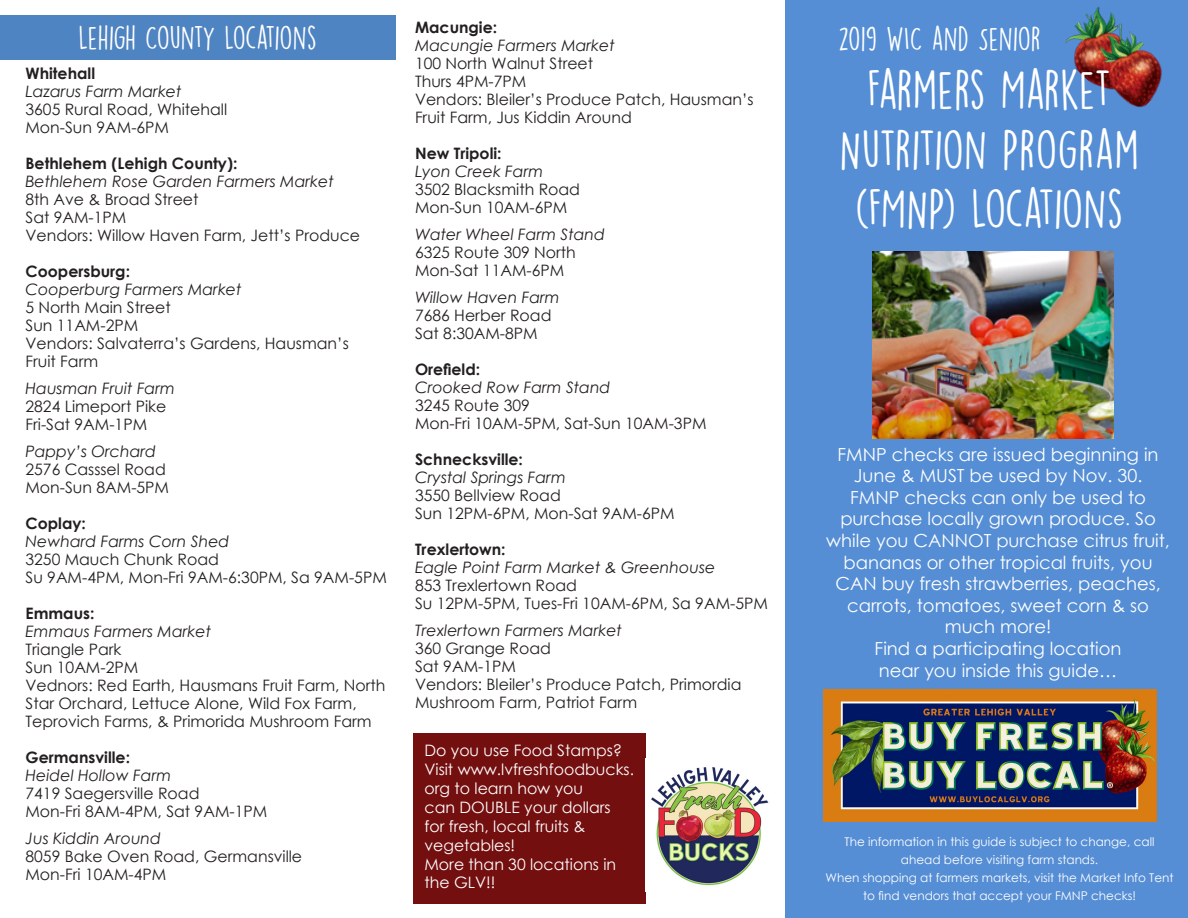
<style>
.page{position:relative;width:1188px;height:918px;background:#fff}
.page>*{position:absolute;margin:0;border:0;box-sizing:border-box;transform-origin:0 0}
.t1{font:49.5px/59.4px "DK Lemon Yellow Sun";color:#fff;text-align:center}
.t2{font:30px "DK Lemon Yellow Sun";letter-spacing:-.01em;color:#fff}
.t3{font:18px/21.6px "Century Gothic";color:#fff;text-align:center}
.t4{font:15.75px/18px "Century Gothic";color:#231f20}
.t5{font:italic 15.75px "Century Gothic";color:#231f20}
.t6{font:15.75px/18.9px "Century Gothic";color:#fff}
.t7{font:700 15.75px "Century Gothic";color:#231f20}
.t8{font:12px/18px "Century Gothic";color:#fff;text-align:center}
</style>
<div class="page">
<div style="left:413px;top:733px;width:233px;height:171px;background:#740f10"></div>
<div style="left:785px;top:0;width:403px;height:918px;background:#558ed5"></div>
<img style="left:872px;top:252px;width:242px;height:186px">
<img style="left:824px;top:690px;width:332px;height:131px">
<img style="left:1054px;top:1px;width:122px;height:121px">
<div style="left:0;top:15px;width:395px;height:44px;background:#4f84c2"></div>
<img style="left:651px;top:767px;width:118px;height:119px">
<p class="t2" style="left:79px;top:19px;width:240px">LEHIGH COUNTY LOCATIONS</p>
<p class="t7" style="left:26px;top:62px;width:71px">Whitehall</p>
<p class="t5" style="left:26px;top:81px;width:158px">Lazarus Farm Market</p>
<p class="t4" style="left:26px;top:101px;width:203px">3605 Rural Road, Whitehall</p>
<p class="t4" style="left:26px;top:119px;width:145px">Mon-Sun 9AM-6PM</p>
<p class="t7" style="left:26px;top:152px;width:213px">Bethlehem (Lehigh County):</p>
<p class="t5" style="left:26px;top:171px;width:310px">Bethlehem Rose Garden Farmers Market</p>
<p class="t4" style="left:26px;top:191px;width:175px">8th Ave &amp; Broad Street</p>
<p class="t4" style="left:26px;top:209px;width:102px">Sat 9AM-1PM</p>
<p class="t4" style="left:26px;top:227px;width:336px">Vendors: Willow Haven Farm, Jett’s Produce</p>
<p class="t7" style="left:26px;top:260px;width:106px">Coopersburg:</p>
<p class="t5" style="left:26px;top:279px;width:217px">Cooperburg Farmers Market</p>
<p class="t4" style="left:26px;top:299px;width:147px">5 North Main Street</p>
<p class="t4" style="left:26px;top:317px;width:114px">Sun 11AM-2PM</p>
<p class="t4" style="left:26px;top:335px;width:325px">Vendors: Salvaterra’s Gardens, Hausman’s</p>
<p class="t4" style="left:26px;top:353px;width:74px">Fruit Farm</p>
<p class="t5" style="left:26px;top:378px;width:151px">Hausman Fruit Farm</p>
<p class="t4" style="left:26px;top:398px;width:142px">2824 Limeport Pike</p>
<p class="t4" style="left:26px;top:416px;width:123px">Fri-Sat 9AM-1PM</p>
<p class="t5" style="left:26px;top:441px;width:132px">Pappy’s Orchard</p>
<p class="t4" style="left:26px;top:461px;width:142px">2576 Casssel Road</p>
<p class="t4" style="left:26px;top:479px;width:145px">Mon-Sun 8AM-5PM</p>
<p class="t7" style="left:26px;top:512px;width:62px">Coplay:</p>
<p class="t5" style="left:26px;top:531px;width:205px">Newhard Farms Corn Shed</p>
<p class="t4" style="left:26px;top:551px;width:195px">3250 Mauch Chunk Road</p>
<p class="t4" style="left:26px;top:569px;width:363px">Su 9AM-4PM, Mon-Fri 9AM-6:30PM, Sa 9AM-5PM</p>
<p class="t7" style="left:26px;top:602px;width:70px">Emmaus:</p>
<p class="t5" style="left:26px;top:621px;width:187px">Emmaus Farmers Market</p>
<p class="t4" style="left:26px;top:641px;width:98px">Triangle Park</p>
<p class="t4" style="left:26px;top:659px;width:114px">Sun 10AM-2PM</p>
<p class="t4" style="left:26px;top:677px;width:362px">Vednors: Red Earth, Hausmans Fruit Farm, North<br>Star Orchard, Lettuce Alone, Wild Fox Farm,<br>Teprovich Farms, &amp; Primorida Mushroom Farm</p>
<p class="t7" style="left:26px;top:746px;width:106px">Germansville:</p>
<p class="t5" style="left:26px;top:765px;width:147px">Heidel Hollow Farm</p>
<p class="t4" style="left:26px;top:785px;width:175px">7419 Saegersville Road</p>
<p class="t4" style="left:26px;top:803px;width:243px">Mon-Fri 8AM-4PM, Sat 9AM-1PM</p>
<p class="t5" style="left:26px;top:828px;width:137px">Jus Kiddin Around</p>
<p class="t4" style="left:26px;top:848px;width:278px">8059 Bake Oven Road, Germansville</p>
<p class="t4" style="left:26px;top:866px;width:142px">Mon-Fri 10AM-4PM</p>
<p class="t7" style="left:415px;top:15px;width:84px">Macungie:</p>
<p class="t5" style="left:415px;top:34px;width:201px">Macungie Farmers Market</p>
<p class="t4" style="left:415px;top:54px;width:180px">100 North Walnut Street</p>
<p class="t4" style="left:415px;top:72px;width:113px">Thurs 4PM-7PM</p>
<p class="t4" style="left:415px;top:90px;width:340px">Vendors: Bleiler’s Produce Patch, Hausman’s<br>Fruit Farm, Jus Kiddin Around</p>
<p class="t7" style="left:415px;top:141px;width:88px">New Tripoli:</p>
<p class="t5" style="left:415px;top:160px;width:130px">Lyon Creek Farm</p>
<p class="t4" style="left:415px;top:180px;width:167px">3502 Blacksmith Road</p>
<p class="t4" style="left:415px;top:198px;width:154px">Mon-Sun 10AM-6PM</p>
<p class="t5" style="left:415px;top:223px;width:191px">Water Wheel Farm Stand</p>
<p class="t4" style="left:415px;top:243px;width:162px">6325 Route 309 North</p>
<p class="t4" style="left:415px;top:261px;width:151px">Mon-Sat 11AM-6PM</p>
<p class="t5" style="left:415px;top:286px;width:146px">Willow Haven Farm</p>
<p class="t4" style="left:415px;top:306px;width:138px">7686 Herber Road</p>
<p class="t4" style="left:415px;top:324px;width:124px">Sat 8:30AM-8PM</p>
<p class="t7" style="left:415px;top:357px;width:67px">Orefield:</p>
<p class="t5" style="left:415px;top:376px;width:197px">Crooked Row Farm Stand</p>
<p class="t4" style="left:415px;top:396px;width:116px">3245 Route 309</p>
<p class="t4" style="left:415px;top:414px;width:293px">Mon-Fri 10AM-5PM, Sat-Sun 10AM-3PM</p>
<p class="t7" style="left:415px;top:447px;width:110px">Schnecksville:</p>
<p class="t5" style="left:415px;top:466px;width:152px">Crystal Springs Farm</p>
<p class="t4" style="left:415px;top:486px;width:147px">3550 Bellview Road</p>
<p class="t4" style="left:415px;top:504px;width:261px">Sun 12PM-6PM, Mon-Sat 9AM-6PM</p>
<p class="t7" style="left:415px;top:537px;width:92px">Trexlertown:</p>
<p class="t5" style="left:415px;top:556px;width:302px">Eagle Point Farm Market &amp; Greenhouse</p>
<p class="t4" style="left:415px;top:576px;width:164px">853 Trexlertown Road</p>
<p class="t4" style="left:415px;top:594px;width:354px">Su 12PM-5PM, Tues-Fri 10AM-6PM, Sa 9AM-5PM</p>
<p class="t5" style="left:415px;top:619px;width:208px">Trexlertown Farmers Market</p>
<p class="t4" style="left:415px;top:639px;width:138px">360 Grange Road</p>
<p class="t4" style="left:415px;top:657px;width:102px">Sat 9AM-1PM</p>
<p class="t4" style="left:415px;top:675px;width:328px">Vendors: Bleiler’s Produce Patch, Primordia<br>Mushroom Farm, Patriot Farm</p>
<p class="t6" style="left:424px;top:741px;width:199px">Do you use Food Stamps?</p>
<p class="t6" style="left:424px;top:760px;width:211px">Visit www.lvfreshfoodbucks. org to learn how you<br>can DOUBLE your dollars for fresh, local fruits &amp; vegetables!</p>
<p class="t6" style="left:424px;top:854px;width:193px">More than 30 locations in the GLV!!</p>
<p class="t2" style="left:838px;top:21px;width:204px">2019 WIC AND SENIOR</p>
<p class="t1" style="left:839px;top:60px;width:301px">FARMERS MARKET<br>NUTRITION PROGRAM (FMNP) LOCATIONS</p>
<p class="t3" style="left:838px;top:443px;width:323px">FMNP checks are issued beginning in<br>June &amp; MUST be used by Nov. 30.</p>
<p class="t3" style="left:826px;top:486px;width:345px">FMNP checks can only be used to purchase locally grown produce. So while you CANNOT purchase citrus fruit, bananas or other tropical fruits, you<br>CAN buy fresh strawberries, peaches, carrots, tomatoes, sweet corn &amp; so much more!</p>
<p class="t3" style="left:875px;top:637px;width:248px">Find a participating location</p>
<p class="t3" style="left:879px;top:659px;width:240px">near you inside this guide…</p>
<p class="t8" style="left:845px;top:833px;width:311px">The information in this guide is subject to change, call ahead before visiting farm stands.</p>
<p class="t8" style="left:826px;top:869px;width:350px">When shopping at farmers markets, visit the Market Info Tent to find vendors that accept your FMNP checks!</p>
</div>
